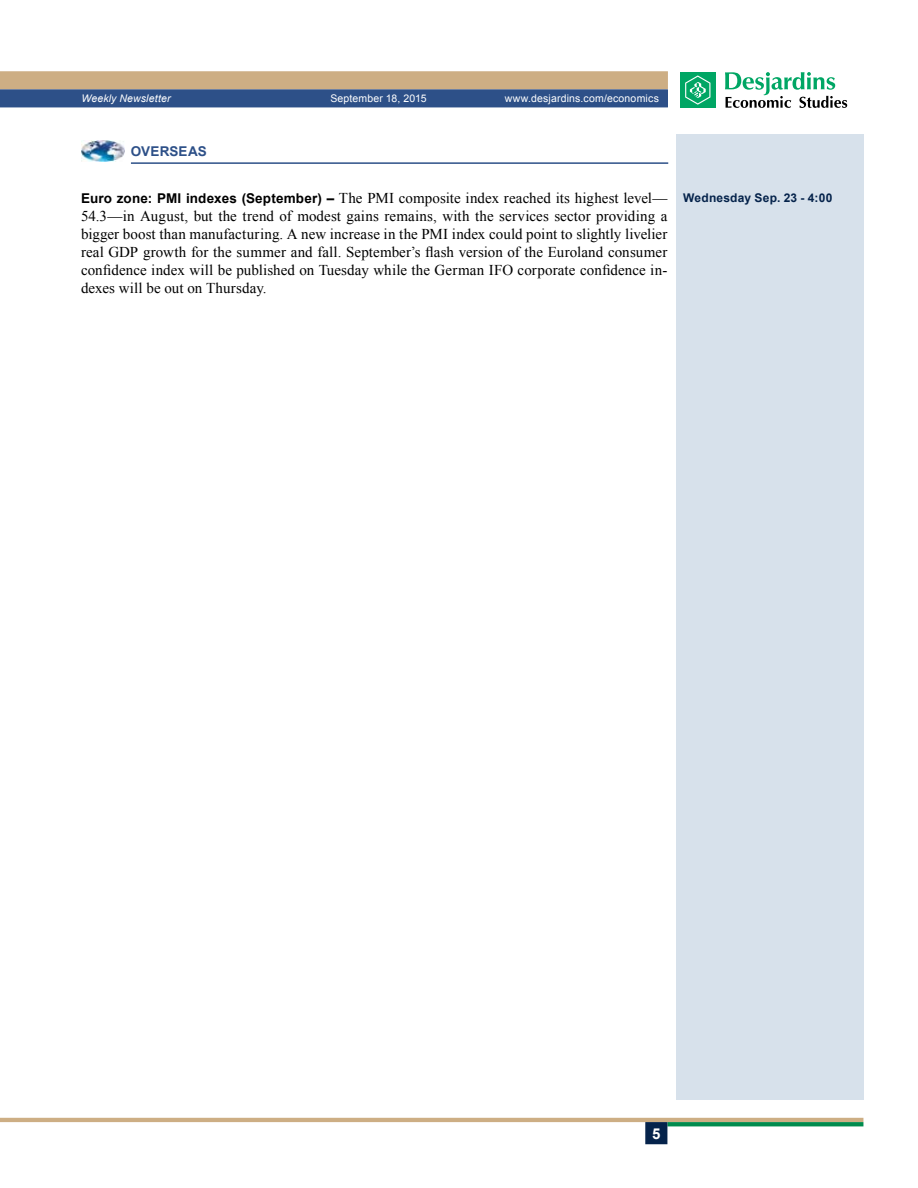
<style>
.page{position:relative;width:918px;height:1188px;background:#fff}
.page>*{position:absolute;margin:0;border:0;box-sizing:border-box;transform-origin:0 0}
.t1{font:15px/18px "Times New Roman";letter-spacing:.01em;color:#000;text-align:justify}
.t2{font:700 15px "Arial";color:#fff}
.t3{font:700 13.5px "Arial";color:#2d5088}
.t4{font:700 12px "Arial";letter-spacing:.015em;color:#05234b}
.t5{font:10.5px "Arial";letter-spacing:.015em;color:#fff}
.t6{font:italic 10.5px "Arial";letter-spacing:.01em;color:#fff}
.s1{font-family:"Arial";font-weight:700;font-size:13.5px}
</style>
<div class="page">
<hr style="left:0;top:1118px;width:863px;height:4px;background:#cdae84">
<svg style="left:667px;top:1122px;width:196px;height:4px"></svg>
<div style="left:645px;top:1122px;width:22px;height:22px;background:#05234b;border:2px solid #05234b"></div>
<svg style="left:0;top:71px;width:668px;height:36px;background:#7f8087"></svg>
<div style="left:680px;top:72px;width:36px;height:36px;background:#00a664"></div>
<svg style="left:685px;top:75px;width:25px;height:30px"></svg>
<svg style="left:725px;top:72px;width:122px;height:36px"></svg>
<hr style="left:131px;top:162px;width:537px;height:2px;background:#2d5088">
<img style="left:81px;top:140px;width:43px;height:22px">
<div style="left:676px;top:134px;width:187px;height:966px;background:#d7e1eb"></div>
<p class="t6" style="left:81px;top:92px;width:91px">Weekly Newsletter</p>
<p class="t5" style="left:330px;top:92px;width:98px">September 18, 2015</p>
<p class="t5" style="left:505px;top:92px;width:156px">www.desjardins.com/economics</p>
<p class="t3" style="left:131px;top:142px;width:68px">Overseas</p>
<p class="t1" style="left:81px;top:189px;width:588px"><span class="s1">Euro zone: PMI indexes (September) –</span> The PMI composite index reached its highest level— 54.3—in August, but the trend of modest gains remains, with the services sector providing a bigger boost than manufacturing. A new increase in the PMI index could point to slightly livelier real GDP growth for the summer and fall. September’s flash version of the Euroland consumer confidence index will be published on Tuesday while the German IFO corporate confidence in&shy;dexes will be out on Thursday.</p>
<p class="t4" style="left:683px;top:190px;width:151px">Wednesday Sep. 23 - 4:00</p>
<p class="t2" style="left:652px;top:1124px;width:10px">5</p>
</div>
